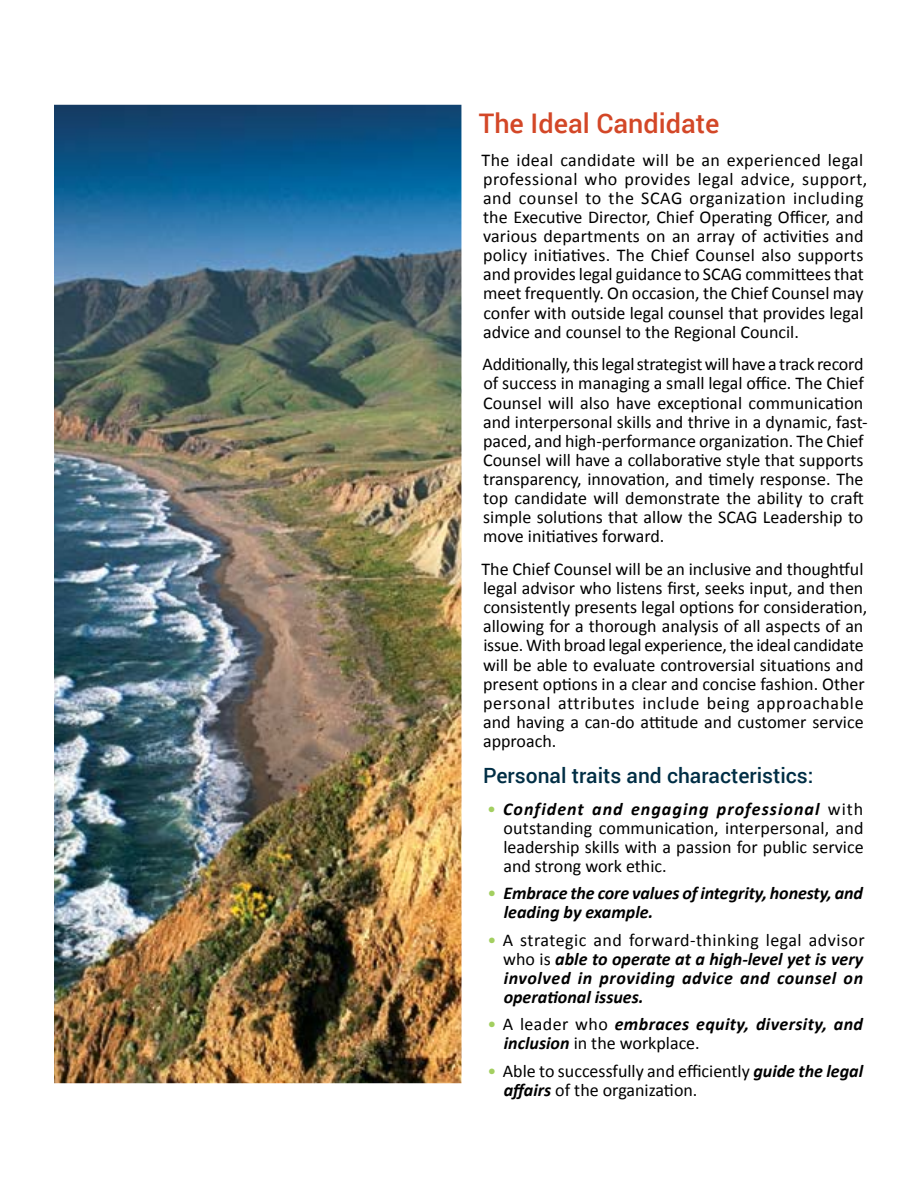
<style>
.page{position:relative;width:918px;height:1188px;background:#fff}
.page>*{position:absolute;margin:0;border:0;box-sizing:border-box;transform-origin:0 0}
.t1{font:500 27px "Roboto";color:#d34727}
.t2{font:500 21px "Roboto";color:#002e45}
.t3{font:18px/19px "Calibri";color:#000}
.t4{font:italic 700 18px/19px "Calibri";color:#000}
.t5{font:italic 700 18px/19px "Calibri";letter-spacing:.02em;color:#000}
.s1{color:#a3cf60}
.s2{font-weight:700;font-style:italic}
.s3{font-weight:400;font-style:normal;color:#a3cf60}
.s4{font-weight:400;font-style:normal}
</style>
<div class="page">
<img style="left:54px;top:105px;width:408px;height:978px">
<h1 class="t1" style="left:479px;top:104px;width:242px">The Ideal Candidate</h1>
<p class="t3" style="left:482px;top:150px;width:387px">The ideal candidate will be an experienced legal professional who provides legal advice, support, and counsel to the SCAG organization including the Executive Director, Chief Operating Officer, and various departments on an array of activities and policy initiatives. The Chief Counsel also supports and provides legal guidance to SCAG committees that meet frequently. On occasion, the Chief Counsel may confer with outside legal counsel that provides legal advice and counsel to the Regional Council.</p>
<p class="t3" style="left:483px;top:355px;width:387px">Additionally, this legal strategist will have a track record of success in managing a small legal office. The Chief Counsel will also have exceptional communication and interpersonal skills and thrive in a dynamic, fast&shy;paced, and high-performance organization. The Chief Counsel will have a collaborative style that supports transparency, innovation, and timely response. The top candidate will demonstrate the ability to craft simple solutions that allow the SCAG Leadership to move initiatives forward.</p>
<p class="t3" style="left:482px;top:560px;width:387px">The Chief Counsel will be an inclusive and thoughtful legal advisor who listens first, seeks input, and then consistently presents legal options for consideration, allowing for a thorough analysis of all aspects of an issue. With broad legal experience, the ideal candidate will be able to evaluate controversial situations and present options in a clear and concise fashion. Other personal attributes include being approachable and having a can-do attitude and customer service approach.</p>
<p class="t2" style="left:483px;top:761px;width:332px">Personal traits and characteristics:</p>
<p class="t3" style="left:503px;top:799px;width:362px;text-align:justify;text-indent:-16px"><span class="s1">•</span> <span class="s2">Confident and engaging professional</span> with outstanding communication, interpersonal, and leadership skills with a passion for public service and strong work ethic.</p>
<p class="t4" style="left:504px;top:884px;width:361px;text-indent:-16px"><span class="s3">•</span> Embrace the core values of integrity, honesty, and leading by example.</p>
<p class="t4" style="left:503px;top:930px;width:363px;text-align:justify;text-indent:-16px"><span class="s3">•</span> <span class="s4">A strategic and forward-thinking legal advisor who is</span> able to operate at a high-level yet is very involved in providing advice and counsel on operational issues.</p>
<p class="t5" style="left:504px;top:1015px;width:361px;text-indent:-16px"><span class="s3">•</span> <span class="s4">A leader who</span> embraces equity, diversity, and inclusion <span class="s4">in the workplace.</span></p>
<p class="t3" style="left:504px;top:1061px;width:361px;text-indent:-16px"><span class="s1">•</span> Able to successfully and efficiently <span class="s2">guide the legal affairs</span> of the organization.</p>
</div>
